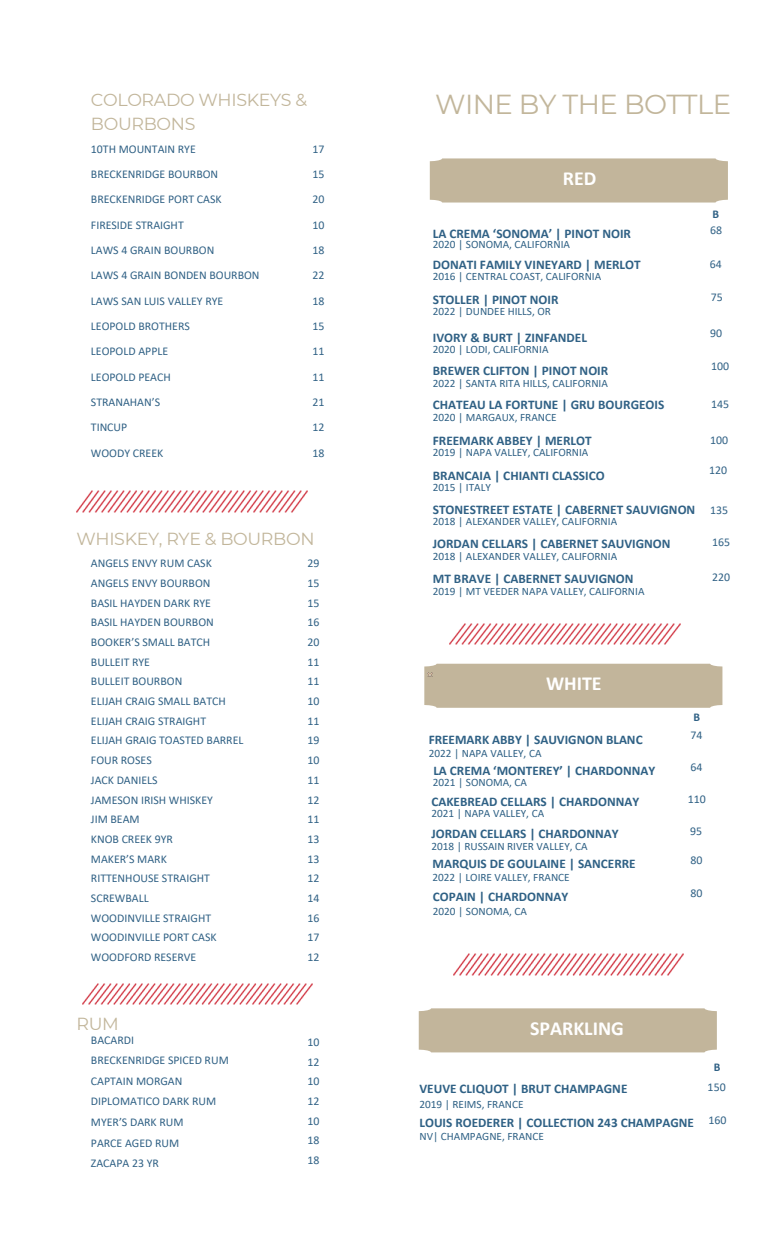
<style>
.page{position:relative;width:765px;height:1260px;background:#fff}
.page>*{position:absolute;margin:0;border:0;box-sizing:border-box;transform-origin:0 0}
.t1{font:27.5px "Montserrat";letter-spacing:-.02em;color:#c2b69b}
.t2{font:700 20px "Calibri";color:#fff}
.t3{font:17.5px/24.4px "Montserrat";letter-spacing:-.02em;color:#c2b69b}
.t4{font:700 13.25px "Calibri";color:#306185}
.t5{font:700 13.25px "Calibri";color:#2f6185}
.t6{font:11.88px/19.8px "Calibri";color:#306185}
.t7{font:700 11.88px "Calibri";color:#306185}
.t8{font:11.25px "Calibri";color:#2f6185}
</style>
<div class="page">
<img style="left:82px;top:983px;width:231px;height:22px">
<img style="left:76px;top:490px;width:231px;height:22px">
<div style="left:430px;top:158px;width:298px;height:45px;background:#c2b59b"></div>
<img style="left:449px;top:623px;width:231px;height:22px">
<img style="left:453px;top:954px;width:231px;height:22px">
<div style="left:424px;top:664px;width:298px;height:44px;background:#c2b59b"></div>
<p class="t3" style="left:91px;top:88px;width:218px">COLORADO WHISKEYS &amp;<br>BOURBONS</p>
<p class="t6" style="left:91px;top:137px;width:170px;line-height:25.2px">10TH MOUNTAIN RYE<br>BRECKENRIDGE BOURBON<br>BRECKENRIDGE PORT CASK<br>FIRESIDE STRAIGHT<br>LAWS 4 GRAIN BOURBON<br>LAWS 4 GRAIN BONDEN BOURBON<br>LAWS SAN LUIS VALLEY RYE<br>LEOPOLD BROTHERS<br>LEOPOLD APPLE<br>LEOPOLD PEACH<br>STRANAHAN’S<br>TINCUP<br>WOODY CREEK</p>
<p class="t6" style="left:313px;top:140px;width:13px">17</p>
<p class="t6" style="left:313px;top:165px;width:13px">15</p>
<p class="t6" style="left:313px;top:191px;width:13px">20</p>
<p class="t6" style="left:313px;top:216px;width:13px">10</p>
<p class="t6" style="left:313px;top:241px;width:13px">18</p>
<p class="t6" style="left:313px;top:267px;width:13px">22</p>
<h3 class="t6" style="left:313px;top:292px;width:13px">18</h3>
<h5 class="t6" style="left:313px;top:317px;width:13px">15</h5>
<p class="t6" style="left:313px;top:342px;width:13px">11</p>
<p class="t6" style="left:313px;top:368px;width:13px">11</p>
<p class="t6" style="left:313px;top:393px;width:13px">21</p>
<p class="t6" style="left:313px;top:418px;width:13px">12</p>
<p class="t6" style="left:313px;top:444px;width:13px">18</p>
<p class="t3" style="left:76px;top:527px;width:240px">WHISKEY, RYE &amp; BOURBON</p>
<p class="t6" style="left:91px;top:554px;width:154px">ANGELS ENVY RUM CASK<br>ANGELS ENVY BOURBON<br>BASIL HAYDEN DARK RYE<br>BASIL HAYDEN BOURBON<br>BOOKER’S SMALL BATCH<br>BULLEIT RYE<br>BULLEIT BOURBON<br>ELIJAH CRAIG SMALL BATCH<br>ELIJAH CRAIG STRAIGHT<br>ELIJAH GRAIG TOASTED BARREL<br>FOUR ROSES<br>JACK DANIELS<br>JAMESON IRISH WHISKEY<br>JIM BEAM<br>KNOB CREEK 9YR<br>MAKER’S MARK<br>RITTENHOUSE STRAIGHT<br>SCREWBALL<br>WOODINVILLE STRAIGHT<br>WOODINVILLE PORT CASK<br>WOODFORD RESERVE</p>
<p class="t6" style="left:307px;top:554px;width:13px">29</p>
<p class="t6" style="left:307px;top:574px;width:13px">15</p>
<p class="t6" style="left:307px;top:594px;width:13px">15</p>
<p class="t6" style="left:307px;top:614px;width:13px">16</p>
<p class="t6" style="left:307px;top:633px;width:13px">20</p>
<p class="t6" style="left:307px;top:653px;width:13px">11</p>
<p class="t6" style="left:307px;top:673px;width:13px">11</p>
<p class="t6" style="left:307px;top:692px;width:13px">10<br>11</p>
<p class="t6" style="left:307px;top:732px;width:13px">19</p>
<p class="t6" style="left:307px;top:751px;width:13px">10</p>
<p class="t6" style="left:307px;top:771px;width:13px">11</p>
<p class="t6" style="left:307px;top:791px;width:13px">12</p>
<p class="t6" style="left:307px;top:810px;width:13px">11</p>
<p class="t6" style="left:307px;top:830px;width:13px">13</p>
<p class="t6" style="left:307px;top:850px;width:13px">13</p>
<p class="t6" style="left:307px;top:869px;width:13px">12</p>
<h3 class="t6" style="left:307px;top:889px;width:13px">14</h3>
<h5 class="t6" style="left:307px;top:909px;width:13px">16</h5>
<p class="t6" style="left:307px;top:929px;width:13px">17</p>
<p class="t6" style="left:307px;top:948px;width:13px">12</p>
<p class="t3" style="left:76px;top:1012px;width:44px">RUM</p>
<p class="t6" style="left:91px;top:1030px;width:139px;line-height:20.6px">BACARDI<br>BRECKENRIDGE SPICED RUM<br>CAPTAIN MORGAN<br>DIPLOMATICO DARK RUM<br>MYER’S DARK RUM<br>PARCE AGED RUM<br>ZACAPA 23 YR</p>
<p class="t6" style="left:307px;top:1033px;width:13px">10</p>
<p class="t6" style="left:307px;top:1053px;width:13px">12</p>
<p class="t6" style="left:307px;top:1072px;width:13px">10</p>
<h1 class="t6" style="left:307px;top:1092px;width:13px">12</h1>
<p class="t6" style="left:307px;top:1112px;width:13px">10</p>
<h2 class="t6" style="left:307px;top:1132px;width:13px">18</h2>
<h4 class="t6" style="left:307px;top:1151px;width:13px">18</h4>
<h4 class="t1" style="left:435px;top:88px;width:297px">WINE BY THE BOTTLE</h4>
<h5 class="t2" style="left:563px;top:170px;width:35px">RED</h5>
<p class="t4" style="left:433px;top:228px;width:200px">LA CREMA ‘SONOMA’ | PINOT NOIR</p>
<p class="t8" style="left:433px;top:239px;width:139px">2020 | SONOMA, CALIFORNIA</p>
<h2 class="t8" style="left:433px;top:271px;width:170px">2016 | CENTRAL COAST, CALIFORNIA</h2>
<h4 class="t4" style="left:433px;top:259px;width:209px">DONATI FAMILY VINEYARD | MERLOT</h4>
<h4 class="t4" style="left:433px;top:294px;width:127px">STOLLER | PINOT NOIR</h4>
<h5 class="t8" style="left:433px;top:307px;width:120px">2022 | DUNDEE HILLS, OR</h5>
<h4 class="t4" style="left:433px;top:332px;width:156px">IVORY &amp; BURT | ZINFANDEL</h4>
<p class="t8" style="left:433px;top:345px;width:117px">2020 | LODI, CALIFORNIA</p>
<h4 class="t8" style="left:433px;top:378px;width:177px">2022 | SANTA RITA HILLS, CALIFORNIA</h4>
<p class="t4" style="left:433px;top:365px;width:177px">BREWER CLIFTON | PINOT NOIR</p>
<h5 class="t4" style="left:433px;top:400px;width:233px">CHATEAU LA FORTUNE | GRU BOURGEOIS</h5>
<p class="t8" style="left:433px;top:413px;width:125px">2020 | MARGAUX, FRANCE</p>
<p class="t4" style="left:433px;top:435px;width:160px">FREEMARK ABBEY | MERLOT</p>
<h4 class="t8" style="left:433px;top:448px;width:157px">2019 | NAPA VALLEY, CALIFORNIA</h4>
<p class="t4" style="left:433px;top:470px;width:173px">BRANCAIA | CHIANTI CLASSICO</p>
<h5 class="t8" style="left:433px;top:483px;width:60px">2015 | ITALY</h5>
<h4 class="t8" style="left:433px;top:516px;width:186px">2018 | ALEXANDER VALLEY, CALIFORNIA</h4>
<p class="t4" style="left:433px;top:504px;width:264px">STONESTREET ESTATE | CABERNET SAUVIGNON</p>
<h2 class="t4" style="left:433px;top:538px;width:239px">JORDAN CELLARS | CABERNET SAUVIGNON</h2>
<p class="t8" style="left:433px;top:552px;width:186px">2018 | ALEXANDER VALLEY, CALIFORNIA</p>
<h5 class="t4" style="left:433px;top:573px;width:202px">MT BRAVE | CABERNET SAUVIGNON</h5>
<h5 class="t8" style="left:433px;top:587px;width:213px">2019 | MT VEEDER NAPA VALLEY, CALIFORNIA</h5>
<h4 class="t7" style="left:713px;top:209px;width:8px">B</h4>
<p class="t6" style="left:710px;top:221px;width:13px">68</p>
<p class="t6" style="left:710px;top:255px;width:13px">64</p>
<p class="t6" style="left:711px;top:288px;width:13px">75</p>
<p class="t6" style="left:710px;top:324px;width:13px">90</p>
<h4 class="t6" style="left:711px;top:357px;width:19px">100</h4>
<p class="t6" style="left:711px;top:396px;width:19px">145</p>
<h4 class="t6" style="left:710px;top:431px;width:19px">100</h4>
<h5 class="t6" style="left:709px;top:461px;width:19px">120</h5>
<h5 class="t6" style="left:710px;top:501px;width:19px">135</h5>
<p class="t6" style="left:712px;top:533px;width:19px">165</p>
<p class="t6" style="left:712px;top:568px;width:19px">220</p>
<p class="t2" style="left:546px;top:675px;width:57px">WHITE</p>
<h4 class="t7" style="left:694px;top:712px;width:8px">B</h4>
<h5 class="t5" style="left:429px;top:734px;width:215px">FREEMARK ABBY | SAUVIGNON BLANC</h5>
<h5 class="t8" style="left:429px;top:749px;width:114px">2022 | NAPA VALLEY, CA</h5>
<h4 class="t5" style="left:433px;top:765px;width:224px">LA CREMA ‘MONTEREY’ | CHARDONNAY</h4>
<h4 class="t8" style="left:433px;top:778px;width:96px">2021 | SONOMA, CA</h4>
<p class="t5" style="left:431px;top:796px;width:209px">CAKEBREAD CELLARS | CHARDONNAY</p>
<h4 class="t5" style="left:431px;top:828px;width:189px">JORDAN CELLARS | CHARDONNAY</h4>
<h5 class="t8" style="left:431px;top:809px;width:114px">2021 | NAPA VALLEY, CA</h5>
<h5 class="t8" style="left:431px;top:841px;width:158px">2018 | RUSSAIN RIVER VALLEY, CA</h5>
<h4 class="t6" style="left:691px;top:727px;width:14px">74</h4>
<h5 class="t6" style="left:691px;top:758px;width:14px">64</h5>
<p class="t6" style="left:688px;top:790px;width:20px">110</p>
<h4 class="t6" style="left:690px;top:823px;width:14px">95</h4>
<h4 class="t5" style="left:433px;top:858px;width:205px">MARQUIS DE GOULAINE | SANCERRE</h4>
<h5 class="t6" style="left:691px;top:851px;width:14px">80</h5>
<p class="t8" style="left:433px;top:906px;width:96px">2020 | SONOMA, CA</p>
<p class="t8" style="left:433px;top:873px;width:139px">2022 | LOIRE VALLEY, FRANCE</p>
<p class="t5" style="left:433px;top:891px;width:137px">COPAIN | CHARDONNAY</p>
<p class="t6" style="left:691px;top:884px;width:14px">80</p>
<p class="t2" style="left:530px;top:1020px;width:95px">SPARKLING</p>
<h5 class="t5" style="left:420px;top:1083px;width:209px">VEUVE CLIQUOT | BRUT CHAMPAGNE</h5>
<p class="t8" style="left:420px;top:1099px;width:106px">2019 | REIMS, FRANCE</p>
<h5 class="t5" style="left:420px;top:1117px;width:276px">LOUIS ROEDERER | COLLECTION 243 CHAMPAGNE</h5>
<h5 class="t8" style="left:420px;top:1132px;width:126px">NV| CHAMPAGNE, FRANCE</h5>
<h5 class="t7" style="left:714px;top:1062px;width:8px">B</h5>
<p class="t6" style="left:708px;top:1078px;width:20px">150</p>
<p class="t6" style="left:708px;top:1111px;width:20px">160</p>
</div>
